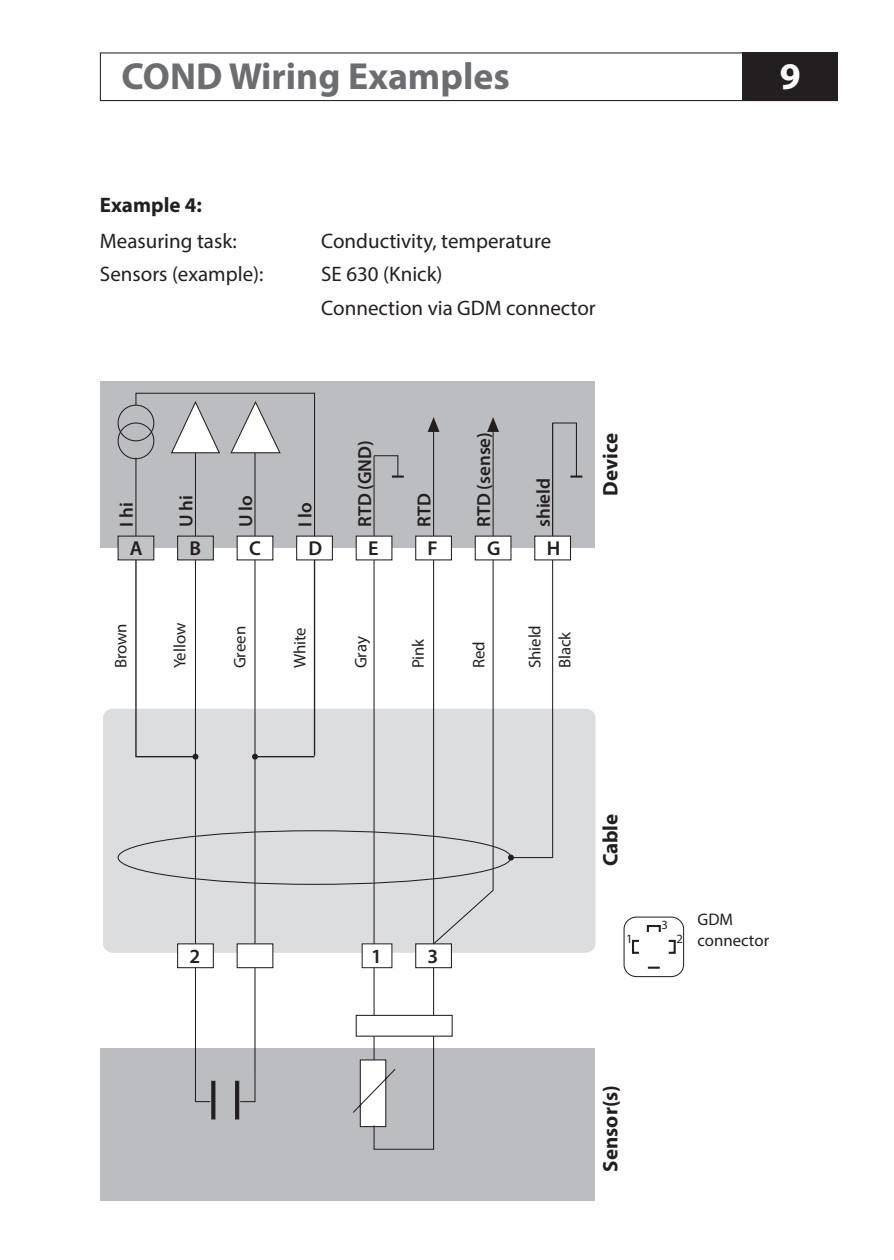
<style>
.page{position:relative;width:894px;height:1260px;background:#fff}
.page>*{position:absolute;margin:0;border:0;box-sizing:border-box;transform-origin:0 0}
.t1{font:700 37.8px "Myriad Pro";color:#6c6d70}
.t2{font:700 37.8px "Myriad Pro";color:#fff}
.t3{font:21px/33.6px "Myriad Pro";color:#231f20}
.t4{font:700 21px "Myriad Pro";color:#231f20}
.t5{font:600 20.1px "Myriad Pro";color:#231f20}
.t6{font:600 18.9px "Myriad Pro";color:#231f20}
.t7{font:16.8px/21px "Myriad Pro";color:#231f20}
.t8{font:12.6px "Myriad Pro";color:#231f20}
</style>
<div class="page">
<div style="left:100px;top:52px;width:738px;height:49px;border:1px solid #231f20"></div>
<div style="left:743px;top:52px;width:95px;height:49px;background:#231f20"></div>
<div style="left:103px;top:709px;width:492px;height:244px;background:#dcdddf;border-radius:9px"></div>
<div style="left:100px;top:1048px;width:494px;height:152px;background:#bcbdc0"></div>
<hr style="left:314px;top:560px;width:1px;height:196px;background:#231f20">
<hr style="left:195px;top:560px;width:1px;height:518px;background:#231f20">
<svg style="left:508px;top:559px;width:46px;height:302px"></svg>
<div style="left:100px;top:381px;width:494px;height:167px;background:#bcbdc0"></div>
<div style="left:177px;top:536px;width:37px;height:24px;background:#c1c3c5;border:1px solid #231f20"></div>
<div style="left:237px;top:536px;width:36px;height:24px;background:#fff"></div>
<div style="left:296px;top:536px;width:37px;height:24px;background:#fff;border:1px solid #231f20"></div>
<div style="left:356px;top:536px;width:36px;height:24px;background:#fff"></div>
<div style="left:415px;top:536px;width:37px;height:24px;background:#fff;border:1px solid #231f20"></div>
<div style="left:475px;top:536px;width:36px;height:24px;background:#fff"></div>
<div style="left:534px;top:536px;width:37px;height:24px;background:#fff;border:1px solid #231f20"></div>
<div style="left:118px;top:536px;width:36px;height:24px;background:#c1c3c5;border:1px solid #231f20"></div>
<hr style="left:493px;top:429px;width:1px;height:107px;background:#231f20">
<hr style="left:433px;top:429px;width:1px;height:107px;background:#231f20">
<svg style="left:428px;top:417px;width:12px;height:15px"></svg>
<svg style="left:487px;top:417px;width:12px;height:15px"></svg>
<hr style="left:374px;top:456px;width:1px;height:80px;background:#231f20">
<svg style="left:373px;top:455px;width:31px;height:23px"></svg>
<hr style="left:552px;top:423px;width:1px;height:113px;background:#231f20">
<svg style="left:552px;top:422px;width:30px;height:56px"></svg>
<div style="left:118px;top:405px;width:36px;height:36px;border:1px solid #231f20;border-radius:50%"></div>
<div style="left:118px;top:422px;width:36px;height:37px;border:1px solid #231f20;border-radius:50%"></div>
<svg style="left:135px;top:392px;width:181px;height:145px"></svg>
<div style="left:177px;top:943px;width:37px;height:25px;background:#fff;border:1px solid #231f20"></div>
<svg style="left:352px;top:559px;width:142px;height:591px"></svg>
<hr style="left:254px;top:560px;width:2px;height:518px;background:#231f20">
<div style="left:237px;top:943px;width:36px;height:25px;background:#fff;border:1px solid #231f20"></div>
<svg style="left:135px;top:559px;width:63px;height:201px"></svg>
<hr style="left:255px;top:756px;width:60px;height:1px;background:#231f20">
<svg style="left:252px;top:754px;width:6px;height:6px"></svg>
<svg style="left:211px;top:1081px;width:4px;height:38px"></svg>
<hr style="left:235px;top:1081px;width:4px;height:38px;background:#231f20">
<svg style="left:195px;top:1077px;width:16px;height:26px"></svg>
<svg style="left:239px;top:1077px;width:17px;height:26px"></svg>
<div style="left:624px;top:917px;width:60px;height:60px;border:1px solid #231f20;border-radius:12px"></div>
<div style="left:647px;top:925px;width:14px;height:8px;border:2px solid #231f20"></div>
<div style="left:668px;top:940px;width:8px;height:14px;border:2px solid #231f20"></div>
<div style="left:632px;top:940px;width:8px;height:14px;border:2px solid #231f20"></div>
<svg style="left:648px;top:967px;width:12px;height:2px"></svg>
<h1 class="t1" style="left:122px;top:62px;width:390px">COND Wiring Examples</h1>
<h1 class="t2" style="left:780px;top:62px;width:22px">9</h1>
<p class="t4" style="left:100px;top:196px;width:104px">Example 4:</p>
<p class="t3" style="left:100px;top:225px;width:138px">Measuring task:</p>
<p class="t3" style="left:321px;top:225px;width:232px">Conductivity, temperature</p>
<p class="t3" style="left:100px;top:259px;width:165px">Sensors (example):</p>
<p class="t3" style="left:321px;top:259px;width:276px">SE 630 (Knick)<br>Connection via GDM connector</p>
<p class="t6" style="left:119px;top:527px;width:26px;rotate:-90deg">I hi</p>
<p class="t6" style="left:179px;top:527px;width:34px;rotate:-90deg">U hi</p>
<p class="t6" style="left:238px;top:527px;width:34px;rotate:-90deg">U lo</p>
<p class="t6" style="left:298px;top:527px;width:26px;rotate:-90deg">I lo</p>
<p class="t6" style="left:358px;top:527px;width:88px;rotate:-90deg">RTD (GND)</p>
<p class="t6" style="left:417px;top:527px;width:35px;rotate:-90deg">RTD</p>
<p class="t6" style="left:477px;top:527px;width:97px;rotate:-90deg">RTD (sense)</p>
<p class="t6" style="left:536px;top:527px;width:51px;rotate:-90deg">shield</p>
<p class="t5" style="left:130px;top:541px;width:14px">A</p>
<p class="t5" style="left:190px;top:541px;width:13px">B</p>
<p class="t5" style="left:249px;top:541px;width:13px">C</p>
<p class="t5" style="left:309px;top:541px;width:15px">D</p>
<p class="t5" style="left:368px;top:541px;width:12px">E</p>
<p class="t5" style="left:428px;top:541px;width:12px">F</p>
<p class="t5" style="left:487px;top:541px;width:15px">G</p>
<p class="t5" style="left:547px;top:541px;width:15px">H</p>
<p class="t7" style="left:112px;top:668px;width:47px;rotate:-90deg">Brown</p>
<p class="t7" style="left:171px;top:668px;width:47px;rotate:-90deg">Yellow</p>
<p class="t7" style="left:231px;top:668px;width:44px;rotate:-90deg">Green</p>
<p class="t7" style="left:291px;top:668px;width:43px;rotate:-90deg">White</p>
<p class="t7" style="left:352px;top:668px;width:34px;rotate:-90deg">Gray</p>
<p class="t7" style="left:470px;top:668px;width:28px;rotate:-90deg">Red</p>
<p class="t7" style="left:526px;top:668px;width:45px;rotate:-90deg">Shield</p>
<p class="t7" style="left:409px;top:668px;width:31px;rotate:-90deg">Pink</p>
<p class="t7" style="left:556px;top:668px;width:38px;rotate:-90deg">Black</p>
<p class="t4" style="left:603px;top:496px;width:64px;rotate:-90deg">Device</p>
<p class="t5" style="left:190px;top:948px;width:12px">2</p>
<p class="t5" style="left:371px;top:948px;width:12px">1</p>
<p class="t5" style="left:428px;top:948px;width:12px">3</p>
<p class="t4" style="left:603px;top:866px;width:54px;rotate:-90deg">Cable</p>
<p class="t8" style="left:661px;top:920px;width:8px">3</p>
<p class="t8" style="left:626px;top:934px;width:8px">1</p>
<p class="t8" style="left:676px;top:934px;width:8px">2</p>
<p class="t7" style="left:698px;top:911px;width:73px">GDM connector</p>
<p class="t4" style="left:603px;top:1172px;width:88px;rotate:-90deg">Sensor(s)</p>
</div>
